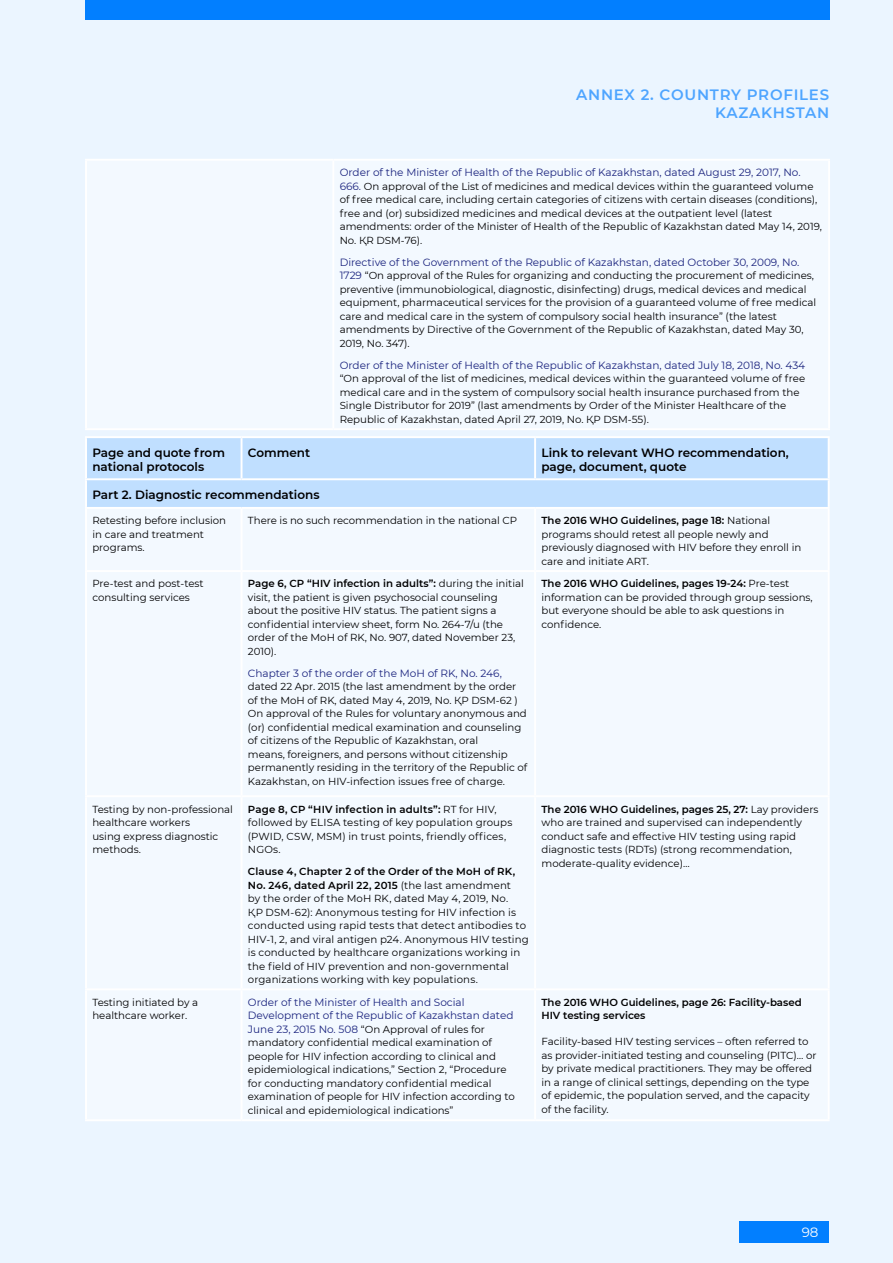
<style>
.page{position:relative;width:893px;height:1263px;background:#ebf5ff}
.page>*{position:absolute;margin:0;border:0;box-sizing:border-box;transform-origin:0 0}
.t1{font:600 15px/18px "Montserrat";letter-spacing:.05em;color:#4ea5ff;text-align:right}
.t2{font:13.5px "Montserrat";color:#fff}
.t3{font:600 12px/13.5px "Montserrat";color:#000}
.t4{font:10.5px/13.5px "Montserrat";color:#1a237e}
.t5{font:10.2px/13.5px "Montserrat";color:#000}
.t6{font:600 10.2px/13.5px "Montserrat";color:#000}
.s1{font-size:10.5px;color:#1a237e}
.s2{font-weight:600}
</style>
<div class="page">
<div style="left:740px;top:1221px;width:89px;height:21px;background:#027fff"></div>
<div style="left:85px;top:0;width:744px;height:19px;background:#027fff"></div>
<hr style="left:332px;top:161px;width:2px;height:267px;background:#fff">
<hr style="left:85px;top:159px;width:248px;height:2px;background:#fff">
<hr style="left:85px;top:161px;width:2px;height:267px;background:#fff">
<hr style="left:333px;top:159px;width:497px;height:2px;background:#fff">
<hr style="left:828px;top:161px;width:2px;height:267px;background:#fff">
<hr style="left:85px;top:428px;width:248px;height:2px;background:#fff">
<hr style="left:333px;top:428px;width:497px;height:2px;background:#fff">
<div style="left:87px;top:438px;width:741px;height:69px;background:#c0dfff"></div>
<svg style="left:87px;top:509px;width:741px;height:610px"></svg>
<hr style="left:241px;top:438px;width:1px;height:40px;background:#fff">
<hr style="left:534px;top:438px;width:2px;height:40px;background:#fff">
<hr style="left:241px;top:509px;width:1px;height:61px;background:#fff">
<hr style="left:534px;top:509px;width:2px;height:61px;background:#fff">
<hr style="left:85px;top:570px;width:157px;height:2px;background:#fff">
<hr style="left:242px;top:570px;width:293px;height:2px;background:#fff">
<hr style="left:241px;top:572px;width:1px;height:223px;background:#fff">
<hr style="left:535px;top:570px;width:295px;height:2px;background:#fff">
<hr style="left:534px;top:572px;width:2px;height:223px;background:#fff">
<hr style="left:85px;top:795px;width:157px;height:2px;background:#fff">
<hr style="left:242px;top:795px;width:293px;height:2px;background:#fff">
<hr style="left:241px;top:797px;width:1px;height:191px;background:#fff">
<hr style="left:535px;top:795px;width:295px;height:2px;background:#fff">
<hr style="left:534px;top:797px;width:2px;height:191px;background:#fff">
<hr style="left:85px;top:988px;width:157px;height:2px;background:#fff">
<hr style="left:242px;top:988px;width:293px;height:2px;background:#fff">
<hr style="left:241px;top:990px;width:1px;height:129px;background:#fff">
<hr style="left:535px;top:988px;width:295px;height:2px;background:#fff">
<hr style="left:534px;top:990px;width:2px;height:129px;background:#fff">
<hr style="left:85px;top:1119px;width:157px;height:2px;background:#fff">
<hr style="left:242px;top:1119px;width:293px;height:2px;background:#fff">
<hr style="left:535px;top:1119px;width:295px;height:2px;background:#fff">
<hr style="left:85px;top:509px;width:2px;height:61px;background:#fff">
<hr style="left:828px;top:509px;width:2px;height:61px;background:#fff">
<hr style="left:85px;top:572px;width:2px;height:223px;background:#fff">
<hr style="left:828px;top:572px;width:2px;height:223px;background:#fff">
<hr style="left:85px;top:797px;width:2px;height:191px;background:#fff">
<hr style="left:828px;top:797px;width:2px;height:191px;background:#fff">
<hr style="left:85px;top:990px;width:2px;height:129px;background:#fff">
<hr style="left:828px;top:990px;width:2px;height:129px;background:#fff">
<hr style="left:85px;top:436px;width:157px;height:2px;background:#fff">
<hr style="left:85px;top:438px;width:2px;height:40px;background:#fff">
<hr style="left:242px;top:436px;width:293px;height:2px;background:#fff">
<hr style="left:535px;top:436px;width:295px;height:2px;background:#fff">
<hr style="left:828px;top:438px;width:2px;height:40px;background:#fff">
<hr style="left:85px;top:478px;width:157px;height:2px;background:#fff">
<hr style="left:85px;top:480px;width:2px;height:27px;background:#fff">
<hr style="left:242px;top:478px;width:293px;height:2px;background:#fff">
<hr style="left:535px;top:478px;width:295px;height:2px;background:#fff">
<hr style="left:828px;top:480px;width:2px;height:27px;background:#fff">
<hr style="left:85px;top:507px;width:157px;height:2px;background:#fff">
<hr style="left:242px;top:507px;width:293px;height:2px;background:#fff">
<hr style="left:535px;top:507px;width:295px;height:2px;background:#fff">
<h1 class="t1" style="left:576px;top:85px;width:255px">ANNEX 2. COUNTRY PROFILES<br>KAZAKHSTAN</h1>
<p class="t4" style="left:340px;top:165px;width:462px">Order of the Minister of Health of the Republic of Kazakhstan, dated August 29, 2017, No.</p>
<p class="t5" style="left:340px;top:179px;width:484px"><span class="s1">666.</span> On approval of the List of medicines and medical devices within the guaranteed volume of free medical care, including certain categories of citizens with certain diseases (conditions), free and (or) subsidized medicines and medical devices at the outpatient level (latest amendments: order of the Minister of Health of the Republic of Kazakhstan dated May 14, 2019, No. ҚR DSM-76).</p>
<p class="t4" style="left:340px;top:255px;width:461px">Directive of the Government of the Republic of Kazakhstan, dated October 30, 2009, No.</p>
<p class="t5" style="left:340px;top:269px;width:478px"><span class="s1">1729</span> “On approval of the Rules for organizing and conducting the procurement of medicines, preventive (immunobiological, diagnostic, disinfecting) drugs, medical devices and medical equipment, pharmaceutical services for the provision of a guaranteed volume of free medical care and medical care in the system of compulsory social health insurance” (the latest amendments by Directive of the Government of the Republic of Kazakhstan, dated May 30, 2019, No. 347).</p>
<p class="t4" style="left:340px;top:358px;width:467px">Order of the Minister of Health of the Republic of Kazakhstan, dated July 18, 2018, No. 434</p>
<p class="t5" style="left:340px;top:372px;width:467px">“On approval of the list of medicines, medical devices within the guaranteed volume of free medical care and in the system of compulsory social health insurance purchased from the Single Distributor for 2019” (last amendments by Order of the Minister Healthcare of the Republic of Kazakhstan, dated April 27, 2019, No. ҚР DSM-55).</p>
<p class="t3" style="left:92px;top:446px;width:134px">Page and quote from national protocols</p>
<p class="t3" style="left:248px;top:446px;width:64px">Comment</p>
<p class="t3" style="left:541px;top:446px;width:249px">Link to relevant WHO recommendation, page, document, quote</p>
<p class="t3" style="left:92px;top:488px;width:229px">Part 2. Diagnostic recommendations</p>
<p class="t5" style="left:92px;top:513px;width:135px">Retesting before inclusion in care and treatment programs.</p>
<p class="t5" style="left:248px;top:513px;width:271px">There is no such recommendation in the national CP</p>
<p class="t5" style="left:541px;top:513px;width:261px"><span class="s2">The 2016 WHO Guidelines, page 18:</span> National programs should retest all people newly and previously diagnosed with HIV before they enroll in care and initiate ART.</p>
<p class="t5" style="left:92px;top:577px;width:113px">Pre-test and post-test consulting services</p>
<p class="t5" style="left:248px;top:577px;width:277px"><span class="s2">Page 6, CP “HIV infection in adults”:</span> during the initial visit, the patient is given psychosocial counseling about the positive HIV status. The patient signs a confidential interview sheet, form No. 264-7/u (the order of the MoH of RK, No. 907, dated November 23, 2010).</p>
<p class="t4" style="left:248px;top:666px;width:256px">Chapter 3 of the order of the MoH of RK, No. 246,</p>
<p class="t5" style="left:248px;top:680px;width:281px">dated 22 Apr. 2015 (the last amendment by the order of the MoH of RK, dated May 4, 2019, No. ҚР DSM-62 )<br>On approval of the Rules for voluntary anonymous and (or) confidential medical examination and counseling of citizens of the Republic of Kazakhstan, oral<br>means, foreigners, and persons without citizenship permanently residing in the territory of the Republic of Kazakhstan, on HIV-infection issues free of charge.</p>
<p class="t5" style="left:541px;top:577px;width:273px"><span class="s2">The 2016 WHO Guidelines, pages 19-24:</span> Pre-test information can be provided through group sessions, but everyone should be able to ask questions in confidence.</p>
<p class="t5" style="left:92px;top:802px;width:142px">Testing by non-professional healthcare workers<br>using express diagnostic methods.</p>
<p class="t5" style="left:248px;top:802px;width:266px"><span class="s2">Page 8, CP “HIV infection in adults”:</span> RT for HIV, followed by ELISA testing of key population groups (PWID, CSW, MSM) in trust points, friendly offices, NGOs.</p>
<p class="t5" style="left:248px;top:864px;width:282px"><span class="s2">Clause 4, Chapter 2 of the Order of the MoH of RK, No. 246, dated April 22, 2015</span> (the last amendment<br>by the order of the MoH RK, dated May 4, 2019, No.<br>ҚР DSM-62): Anonymous testing for HIV infection is conducted using rapid tests that detect antibodies to HIV-1, 2, and viral antigen p24. Anonymous HIV testing is conducted by healthcare organizations working in the field of HIV prevention and non-governmental organizations working with key populations.</p>
<p class="t5" style="left:92px;top:995px;width:107px">Testing initiated by a healthcare worker.</p>
<p class="t4" style="left:248px;top:995px;width:267px">Order of the Minister of Health and Social<br>Development of the Republic of Kazakhstan dated</p>
<p class="t5" style="left:248px;top:1022px;width:268px"><span class="s1">June 23, 2015 No. 508</span> “On Approval of rules for mandatory confidential medical examination of people for HIV infection according to clinical and epidemiological indications,” Section 2, “Procedure for conducting mandatory confidential medical examination of people for HIV infection according to clinical and epidemiological indications”</p>
<p class="t5" style="left:541px;top:802px;width:278px"><span class="s2">The 2016 WHO Guidelines, pages 25, 27:</span> Lay providers who are trained and supervised can independently conduct safe and effective HIV testing using rapid diagnostic tests (RDTs) (strong recommendation, moderate-quality evidence)…</p>
<p class="t6" style="left:541px;top:995px;width:262px">The 2016 WHO Guidelines, page 26: Facility-based<br>HIV testing services</p>
<p class="t5" style="left:541px;top:1035px;width:277px">Facility-based HIV testing services – often referred to as provider-initiated testing and counseling (PITC)… or by private medical practitioners. They may be offered in a range of clinical settings, depending on the type of epidemic, the population served, and the capacity of the facility.</p>
<h2 class="t2" style="left:802px;top:1222px;width:18px">98</h2>
</div>
